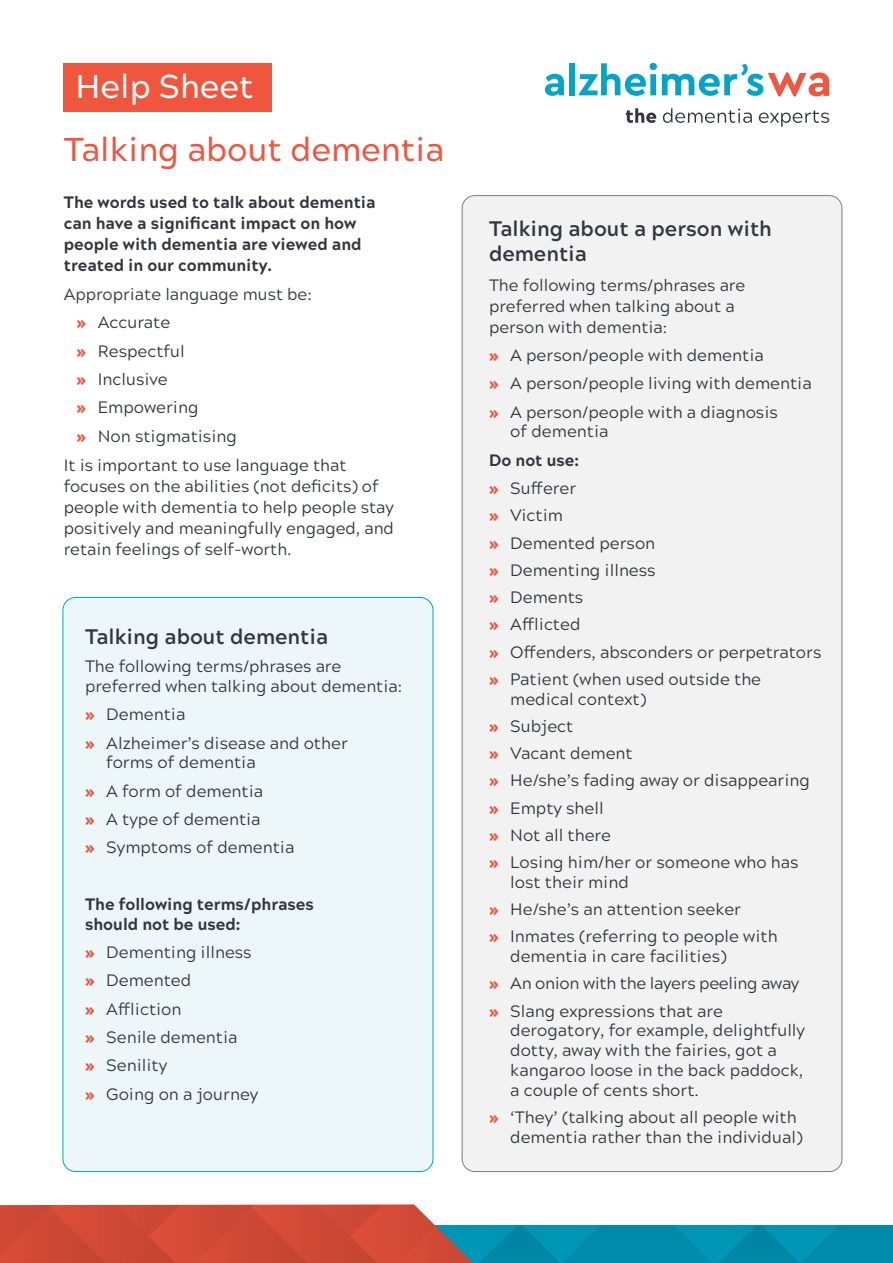
<style>
.page{position:relative;width:893px;height:1263px;background:#fff}
.page>*{position:absolute;margin:0;border:0;box-sizing:border-box;transform-origin:0 0}
.t1{font:500 33px "Acherus Grotesque";color:#f0553e}
.t2{font:500 33px "Acherus Grotesque";color:#fff}
.Section_Headings__Or{font:700 21px/25.2px "Acherus Grotesque";color:#323640}
.Body_Copy__11pt{font:16.5px/19.8px "Acherus Grotesque";color:#323640}
.Body_Copy__11pt-2{font:800 16.5px/21px "Acherus Grotesque";color:#323640}
.Body_Copy__11pt-3{font:16.5px "Acherus Grotesque";letter-spacing:-.02em;color:#323640}
.s1{font-weight:900;font-size:15.75px;color:#f0553e}
</style>
<div class="page">
<div style="left:63px;top:597px;width:370px;height:574px;background:#edf7fa;border-radius:13px"></div>
<div style="left:462px;top:196px;width:380px;height:975px;background:#f3f2f2;border-radius:13px"></div>
<svg style="left:545px;top:74px;width:19px;height:22px"></svg>
<div style="left:570px;top:63px;width:5px;height:32px;background:#00a5c8"></div>
<svg style="left:579px;top:63px;width:77px;height:33px"></svg>
<svg style="left:662px;top:64px;width:167px;height:32px"></svg>
<svg style="left:626px;top:108px;width:203px;height:19px"></svg>
<div style="left:63px;top:63px;width:209px;height:49px;background:#f0553e"></div>
<img style="left:596px;top:1225px;width:120px;height:38px">
<img style="left:716px;top:1225px;width:177px;height:38px">
<svg style="left:0;top:1204px;width:596px;height:59px;background:#a27773"></svg>
<img style="left:121px;top:1236px;width:57px;height:27px">
<img style="left:195px;top:1207px;width:114px;height:56px">
<img style="left:215px;top:1204px;width:72px;height:3px">
<img style="left:287px;top:1204px;width:130px;height:32px">
<img style="left:323px;top:1236px;width:56px;height:27px">
<img style="left:397px;top:1207px;width:76px;height:56px">
<img style="left:417px;top:1204px;width:56px;height:3px">
<p class="t2" style="left:76px;top:58px;width:180px">Help Sheet</p>
<p class="t1" style="left:64px;top:121px;width:382px">Talking about dementia</p>
<p class="Body_Copy__11pt-2" style="left:64px;top:190px;width:313px">The words used to talk about dementia can have a significant impact on how people with dementia are viewed and treated in our community.</p>
<p class="Body_Copy__11pt" style="left:64px;top:283px;width:249px">Appropriate language must be:</p>
<p class="Body_Copy__11pt" style="left:77px;top:312px;width:95px"><span class="s1">»</span> Accurate</p>
<p class="Body_Copy__11pt" style="left:77px;top:340px;width:110px"><span class="s1">»</span> Respectful</p>
<p class="Body_Copy__11pt" style="left:77px;top:368px;width:93px"><span class="s1">»</span> Inclusive</p>
<p class="Body_Copy__11pt" style="left:77px;top:397px;width:123px"><span class="s1">»</span> Empowering</p>
<p class="Body_Copy__11pt" style="left:77px;top:425px;width:162px"><span class="s1">»</span> Non stigmatising</p>
<p class="Body_Copy__11pt" style="left:64px;top:454px;width:332px;line-height:21px">It is important to use language that focuses on the abilities (not deficits) of people with dementia to help people stay positively and meaningfully engaged, and retain feelings of self-worth.</p>
<p class="Section_Headings__Or" style="left:85px;top:623px;width:245px">Talking about dementia</p>
<p class="Body_Copy__11pt" style="left:85px;top:656px;width:318px">The following terms/phrases are preferred when talking about dementia:</p>
<p class="Body_Copy__11pt" style="left:85px;top:704px;width:102px"><span class="s1">»</span> Dementia</p>
<p class="Body_Copy__11pt" style="left:106px;top:732px;width:243px;text-indent:-21px"><span class="s1">»</span> Alzheimer’s disease and other forms of dementia</p>
<p class="Body_Copy__11pt" style="left:85px;top:780px;width:180px"><span class="s1">»</span> A form of dementia</p>
<p class="Body_Copy__11pt" style="left:85px;top:808px;width:177px"><span class="s1">»</span> A type of dementia</p>
<p class="Body_Copy__11pt" style="left:85px;top:837px;width:211px"><span class="s1">»</span> Symptoms of dementia</p>
<p class="Body_Copy__11pt-2" style="left:85px;top:893px;width:230px;line-height:19.8px">The following terms/phrases should not be used:</p>
<p class="Body_Copy__11pt" style="left:85px;top:941px;width:168px"><span class="s1">»</span> Dementing illness</p>
<p class="Body_Copy__11pt" style="left:85px;top:970px;width:108px"><span class="s1">»</span> Demented</p>
<p class="Body_Copy__11pt" style="left:85px;top:998px;width:98px"><span class="s1">»</span> Affliction</p>
<p class="Body_Copy__11pt" style="left:85px;top:1026px;width:154px"><span class="s1">»</span> Senile dementia</p>
<p class="Body_Copy__11pt" style="left:85px;top:1055px;width:84px"><span class="s1">»</span> Senility</p>
<p class="Body_Copy__11pt" style="left:85px;top:1083px;width:175px"><span class="s1">»</span> Going on a journey</p>
<p class="Section_Headings__Or" style="left:489px;top:215px;width:284px">Talking about a person with dementia</p>
<p class="Body_Copy__11pt" style="left:489px;top:274px;width:258px;line-height:21px">The following terms/phrases are preferred when talking about a person with dementia:</p>
<p class="Body_Copy__11pt" style="left:489px;top:344px;width:276px"><span class="s1">»</span> A person/people with dementia</p>
<p class="Body_Copy__11pt" style="left:489px;top:373px;width:324px"><span class="s1">»</span> A person/people living with dementia</p>
<p class="Body_Copy__11pt" style="left:510px;top:401px;width:269px;text-indent:-21px"><span class="s1">»</span> A person/people with a diagnosis of dementia</p>
<p class="Body_Copy__11pt-2" style="left:489px;top:449px;width:92px">Do not use:</p>
<p class="Body_Copy__11pt" style="left:489px;top:477px;width:89px"><span class="s1">»</span> Sufferer</p>
<p class="Body_Copy__11pt" style="left:489px;top:505px;width:76px"><span class="s1">»</span> Victim</p>
<p class="Body_Copy__11pt" style="left:489px;top:532px;width:168px"><span class="s1">»</span> Demented person</p>
<p class="Body_Copy__11pt" style="left:489px;top:559px;width:168px"><span class="s1">»</span> Dementing illness</p>
<p class="Body_Copy__11pt" style="left:489px;top:586px;width:96px"><span class="s1">»</span> Dements</p>
<p class="Body_Copy__11pt" style="left:489px;top:614px;width:93px"><span class="s1">»</span> Afflicted</p>
<p class="Body_Copy__11pt" style="left:489px;top:641px;width:334px"><span class="s1">»</span> Offenders, absconders or perpetrators</p>
<p class="Body_Copy__11pt" style="left:510px;top:668px;width:252px;text-indent:-21px"><span class="s1">»</span> Patient (when used outside the medical context)</p>
<p class="Body_Copy__11pt" style="left:489px;top:715px;width:86px"><span class="s1">»</span> Subject</p>
<p class="Body_Copy__11pt" style="left:489px;top:742px;width:145px"><span class="s1">»</span> Vacant dement</p>
<p class="Body_Copy__11pt" style="left:489px;top:770px;width:322px"><span class="s1">»</span> He/she’s fading away or disappearing</p>
<p class="Body_Copy__11pt" style="left:489px;top:797px;width:116px"><span class="s1">»</span> Empty shell</p>
<p class="Body_Copy__11pt" style="left:489px;top:824px;width:124px"><span class="s1">»</span> Not all there</p>
<p class="Body_Copy__11pt" style="left:510px;top:851px;width:290px;text-indent:-21px"><span class="s1">»</span> Losing him/her or someone who has lost their mind</p>
<p class="Body_Copy__11pt" style="left:489px;top:898px;width:254px"><span class="s1">»</span> He/she’s an attention seeker</p>
<p class="Body_Copy__11pt" style="left:510px;top:926px;width:269px;text-indent:-21px"><span class="s1">»</span> Inmates (referring to people with dementia in care facilities)</p>
<p class="Body_Copy__11pt-3" style="left:489px;top:970px;width:312px"><span class="s1">»</span> An onion with the layers peeling away</p>
<p class="Body_Copy__11pt" style="left:510px;top:1000px;width:296px;text-indent:-21px"><span class="s1">»</span> Slang expressions that are derogatory, for example, delightfully dotty, away with the fairies, got a kangaroo loose in the back paddock, a couple of cents short.</p>
<p class="Body_Copy__11pt" style="left:510px;top:1106px;width:294px;text-indent:-21px"><span class="s1">»</span> ‘They’ (talking about all people with dementia rather than the individual)</p>
</div>
